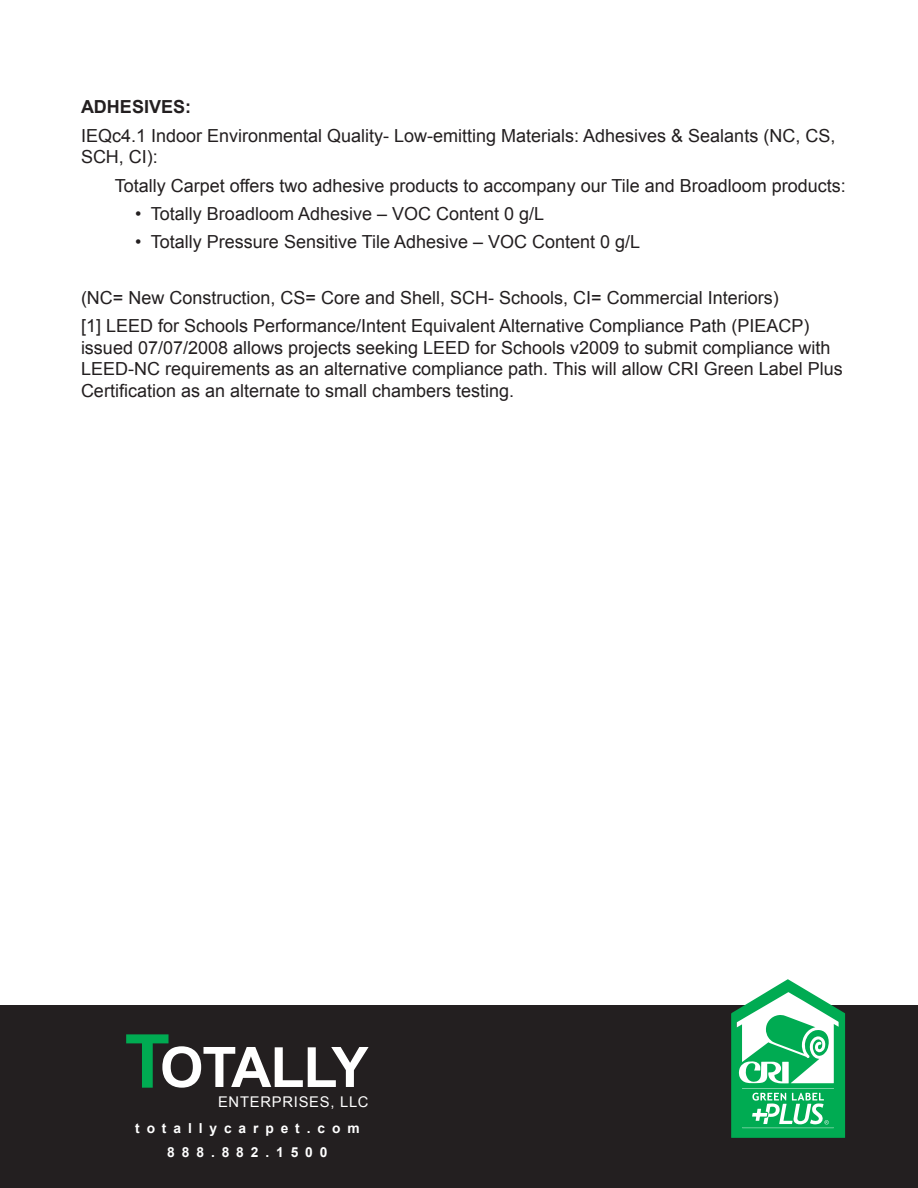
<style>
.page{position:relative;width:918px;height:1188px;background:#fff}
.page>*{position:absolute;margin:0;border:0;box-sizing:border-box;transform-origin:0 0}
.t1{font:18px/28.3px "font 000000001 dede 3 fa";color:#231f20}
.t2{font:14.7px "font 000000001 dede 3 fa";letter-spacing:.05em;color:#fff}
.t3{font:13.8px/23.2px "font 000000001 dede 3 fa";letter-spacing:.5em;color:#fff;text-align:center}
</style>
<div class="page">
<div style="left:0;top:1005px;width:918px;height:183px;background:#231f20"></div>
<svg style="left:126px;top:1034px;width:243px;height:54px"></svg>
<svg style="left:731px;top:979px;width:114px;height:159px;background:#63ca94"></svg>
<p class="t1" style="left:81px;top:93px;width:756px">ADHESIVES:<br>IEQc4.1 Indoor Environmental Quality- Low-emitting Materials: Adhesives &amp; Sealants (NC, CS,</p>
<p class="t1" style="left:115px;top:143px;width:733px;text-indent:-34px">SCH, CI):<br>Totally Carpet offers two adhesive products to accompany our Tile and Broadloom products:</p>
<p class="t1" style="left:135px;top:200px;width:411px">• Totally Broadloom Adhesive – VOC Content 0 g/L</p>
<p class="t1" style="left:135px;top:228px;width:507px">• Totally Pressure Sensitive Tile Adhesive – VOC Content 0 g/L</p>
<p class="t1" style="left:81px;top:283px;width:730px">(NC= New Construction, CS= Core and Shell, SCH- Schools, CI= Commercial Interiors)<br>[1] LEED for Schools Performance/Intent Equivalent Alternative Compliance Path (PIEACP)</p>
<p class="t1" style="left:81px;top:337px;width:763px;line-height:21.6px">issued 07/07/2008 allows projects seeking LEED for Schools v2009 to submit compliance with<br>LEED-NC requirements as an alternative compliance path. This will allow CRI Green Label Plus<br>Certification as an alternate to small chambers testing.</p>
<p class="t2" style="left:218px;top:1093px;width:152px">ENTERPRISES, LLC</p>
<p class="t3" style="left:135px;top:1117px;width:226px">totallycarpet.com<br>888.882.1500</p>
</div>
